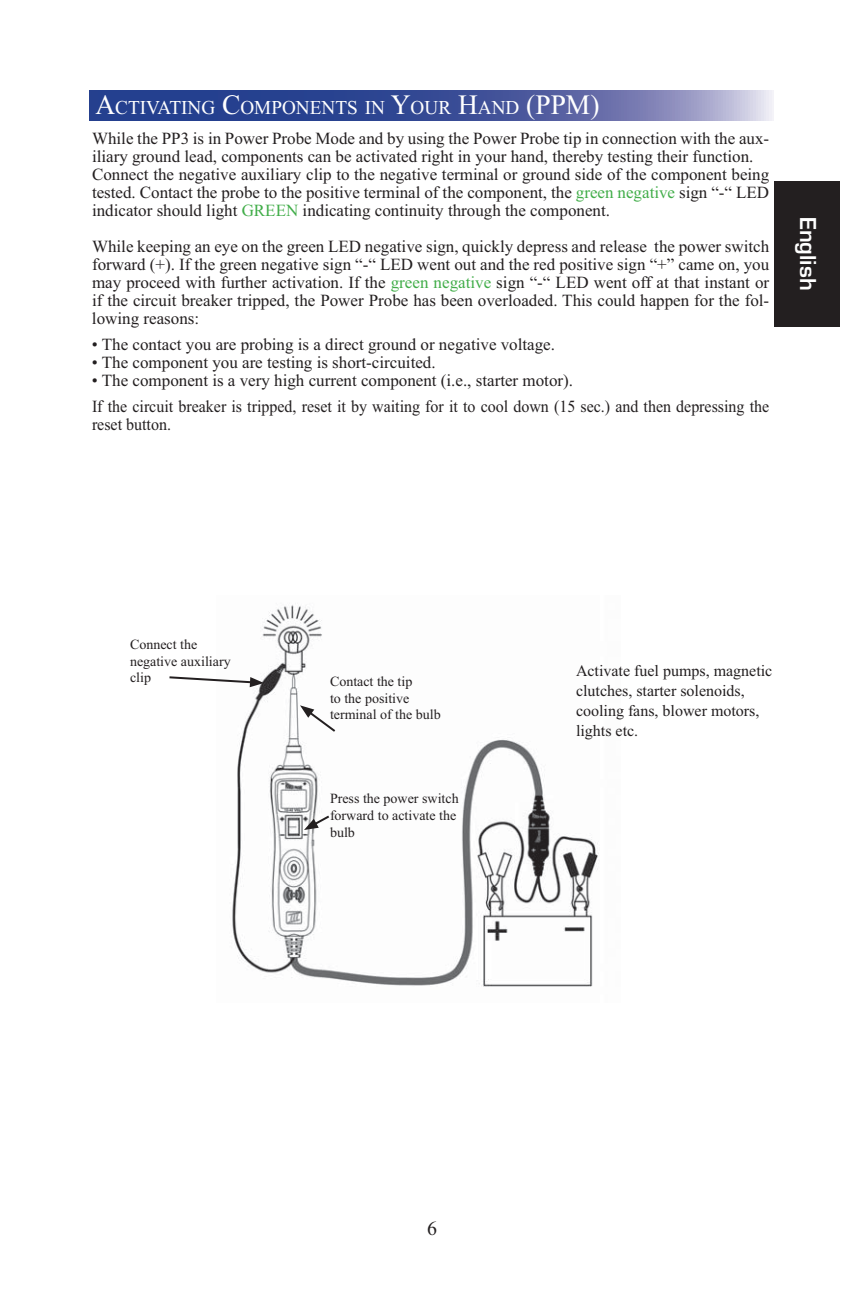
<style>
.page{position:relative;width:864px;height:1296px;background:#fff}
.page>*{position:absolute;margin:0;border:0;box-sizing:border-box;transform-origin:0 0}
.t1{font:700 24px "Eurostile";color:#fff}
.t2{font:20px "Times New Roman";color:#231f20}
.t3{font:19.6px "Times New Roman";color:#fff}
.t4{font:17px/18px "Times New Roman";color:#231f20}
.t5{font:17px "Times New Roman";color:#231f20;scale:.94 1}
.t6{font:16px/20px "Times New Roman";color:#231f20}
.t7{font:14px/16.8px "Times New Roman";color:#231f20}
.s1{font-size:28px}
.s2{color:#41ad49}
</style>
<div class="page">
<svg style="left:89px;top:90px;width:685px;height:31px;background:#4e5ea0"></svg>
<img style="left:232px;top:605px;width:367px;height:382px">
<svg style="left:169px;top:675px;width:95px;height:12px"></svg>
<svg style="left:300px;top:705px;width:37px;height:29px"></svg>
<svg style="left:304px;top:814px;width:27px;height:16px"></svg>
<div style="left:774px;top:181px;width:66px;height:145px;background:#231f20"></div>
<p class="t3" style="left:96px;top:101px;width:505px"><span class="s1">A</span>CTIVATING <span class="s1">C</span>OMPONENTS IN <span class="s1">Y</span>OUR <span class="s1">H</span>AND <span class="s1">(PPM)</span></p>
<p class="t4" style="left:92px;top:131px;width:679px">While the PP3 is in Power Probe Mode and by using the Power Probe tip in connection with the aux&shy;iliary ground lead, components can be activated right in your hand, thereby testing their function.<br>Connect the negative auxiliary clip to the negative terminal or ground side of the component being tested. Contact the probe to the positive terminal of the component, the <span class="s2">green negative</span> sign “-“ LED indicator should light <span class="s2">GREEN</span> indicating continuity through the component.</p>
<p class="t4" style="left:92px;top:239px;width:679px;text-align:justify">While keeping an eye on the green LED negative sign, quickly depress and release the power switch forward (+). If the green negative sign “-“ LED went out and the red positive sign “+” came on, you may proceed with further activation. If the <span class="s2">green negative</span> sign “-“ LED went off at that instant or if the circuit breaker tripped, the Power Probe has been overloaded. This could happen for the fol&shy;lowing reasons:</p>
<p class="t4" style="left:92px;top:337px;width:465px">• The contact you are probing is a direct ground or negative voltage.</p>
<p class="t4" style="left:92px;top:355px;width:345px">• The component you are testing is short-circuited.</p>
<p class="t4" style="left:92px;top:369px;width:679px;line-height:26px">• The component is a very high current component (i.e., starter motor).<br>If the circuit breaker is tripped, reset it by waiting for it to cool down (15 sec.) and then depressing the</p>
<p class="t5" style="left:92px;top:418px;width:86px">reset button.</p>
<p class="t1" style="left:822px;top:217px;width:75px;rotate:90deg">English</p>
<p class="t7" style="left:130px;top:637px;width:102px">Connect the negative auxiliary clip</p>
<p class="t7" style="left:330px;top:674px;width:112px">Contact the tip<br>to the positive terminal of the bulb</p>
<p class="t7" style="left:330px;top:792px;width:130px">Press the power switch forward to activate the bulb</p>
<p class="t6" style="left:576px;top:662px;width:198px">Activate fuel pumps, magnetic clutches, starter solenoids, cooling fans, blower motors, lights etc.</p>
<p class="t2" style="left:427px;top:1221px;width:11px">6</p>
</div>
